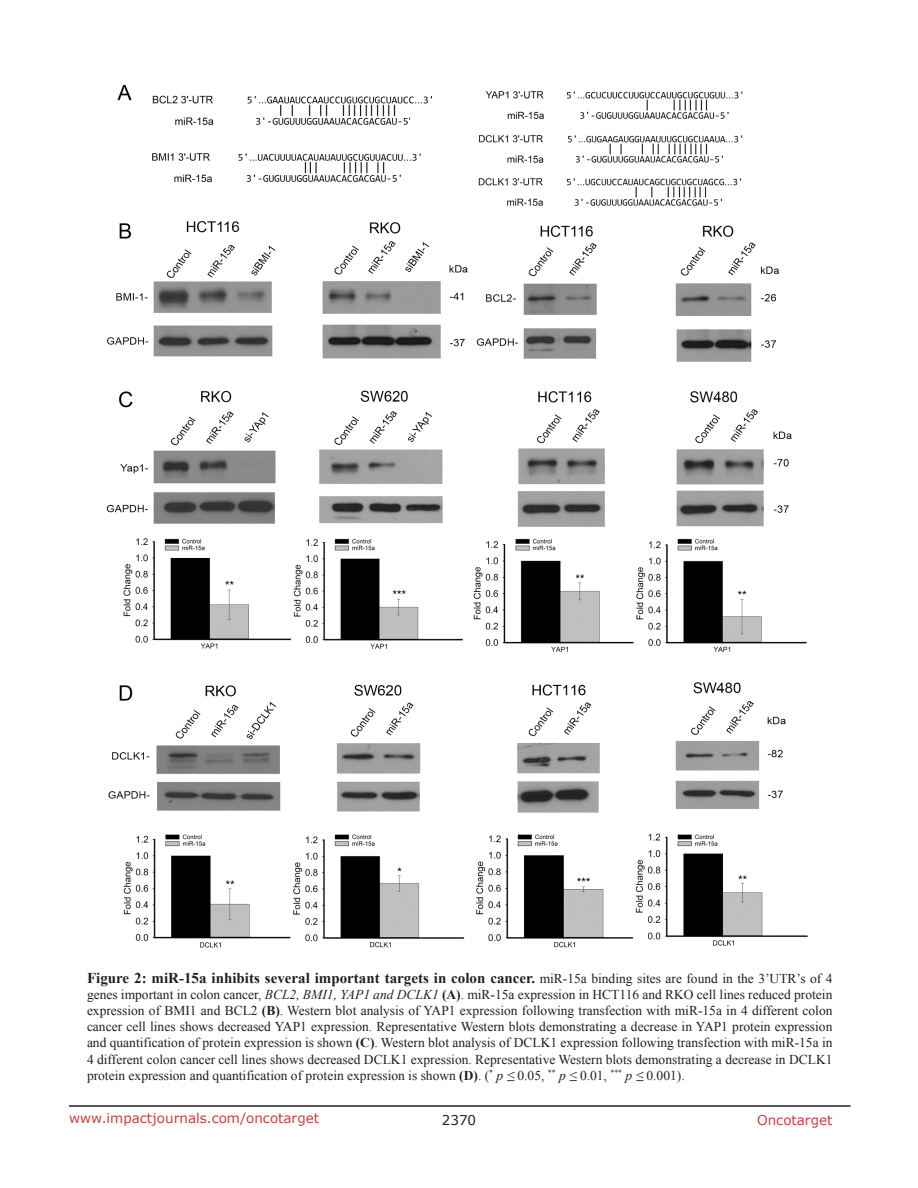
<style>
.page{position:relative;width:918px;height:1188px;background:#fff}
.page>*{position:absolute;margin:0;border:0;box-sizing:border-box;transform-origin:0 0}
.figuretext{font:700 15px "Times New Roman";color:#231f20}
.figuretext-2{font:13.5px/16.2px "Times New Roman";color:#231f20;text-align:justify}
.t1{font:13.5px "Verdana";color:#c24141}
.t2{font:13.5px "Verdana";color:#231f20}
.s1{font-weight:400;font-size:13.5px}
.s2{font-style:italic}
.s3{font-weight:700}
</style>
<div class="page">
<hr style="left:69px;top:1105px;width:781px;height:2px;background:#231f20">
<img style="left:106px;top:84px;width:702px;height:864px">
<p class="figuretext" style="left:87px;top:967px;width:747px">Figure 2: miR-15a inhibits several important targets in colon cancer. <span class="s1">miR-15a binding sites are found in the 3’UTR’s of 4</span></p>
<p class="figuretext-2" style="left:87px;top:986px;width:747px">genes important in colon cancer, <span class="s2">BCL2, BMI1, YAP1 and DCLK1</span> <span class="s3">(A)</span>. miR-15a expression in HCT116 and RKO cell lines reduced protein expression of BMI1 and BCL2 <span class="s3">(B)</span>. Western blot analysis of YAP1 expression following transfection with miR-15a in 4 different colon cancer cell lines shows decreased YAP1 expression. Representative Western blots demonstrating a decrease in YAP1 protein expression and quantification of protein expression is shown <span class="s3">(C)</span>. Western blot analysis of DCLK1 expression following transfection with miR-15a in 4 different colon cancer cell lines shows decreased DCLK1 expression. Representative Western blots demonstrating a decrease in DCLK1 protein expression and quantification of protein expression is shown <span class="s3">(D)</span>. (<sup>*</sup> <span class="s2">p ≤</span> 0.05, <sup>**</sup> <span class="s2">p ≤</span> 0.01, <sup>***</sup> <span class="s2">p ≤</span> 0.001).</p>
<p class="t1" style="left:69px;top:1109px;width:252px">www.impactjournals.com/oncotarget</p>
<p class="t2" style="left:442px;top:1111px;width:36px">2370</p>
<p class="t1" style="left:757px;top:1111px;width:77px">Oncotarget</p>
</div>
